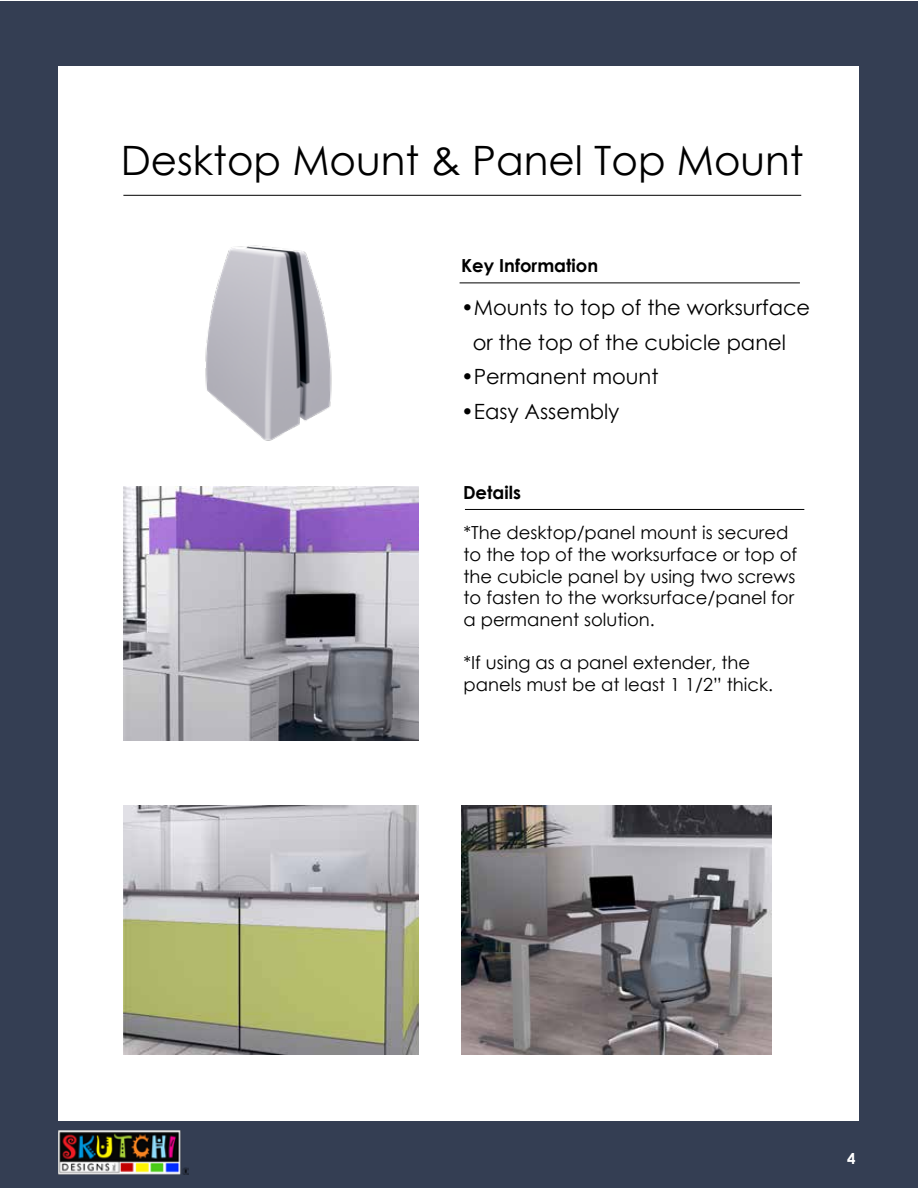
<style>
.page{position:relative;width:918px;height:1188px;background:#fff}
.page>*{position:absolute;margin:0;border:0;box-sizing:border-box;transform-origin:0 0}
.t1{font:40.5px "Century Gothic";color:#000}
.t2{font:21px/34.5px "Century Gothic";color:#000}
.t3{font:18px/21.6px "Century Gothic";color:#000}
.t4{font:700 18px "Century Gothic";color:#000}
.t5{font:700 15px "Century Gothic";color:#fff}
</style>
<div class="page">
<div style="left:0;top:2px;width:918px;height:1186px;background:#343e53"></div>
<div style="left:58px;top:67px;width:801px;height:1054px;background:#fff"></div>
<img style="left:58px;top:1131px;width:130px;height:43px">
<img style="left:205px;top:245px;width:127px;height:196px">
<hr style="left:123px;top:195px;width:678px;height:1px;background:#000">
<hr style="left:460px;top:283px;width:340px;height:1px;background:#000">
<hr style="left:465px;top:509px;width:339px;height:1px;background:#000">
<img style="left:124px;top:806px;width:294px;height:248px">
<img style="left:124px;top:487px;width:294px;height:254px">
<img style="left:462px;top:806px;width:310px;height:249px">
<h1 class="t1" style="left:121px;top:133px;width:684px">Desktop Mount &amp; Panel Top Mount</h1>
<p class="t4" style="left:461px;top:252px;width:139px">Key Information</p>
<p class="t2" style="left:473px;top:290px;width:339px;text-indent:-12px">•Mounts to top of the worksurface or the top of the cubicle panel</p>
<p class="t2" style="left:461px;top:359px;width:199px">•Permanent mount</p>
<p class="t2" style="left:461px;top:394px;width:160px">•Easy Assembly</p>
<p class="t4" style="left:463px;top:479px;width:59px">Details</p>
<p class="t3" style="left:464px;top:522px;width:335px">*The desktop/panel mount is secured to the top of the worksurface or top of the cubicle panel by using two screws to fasten to the worksurface/panel for a permanent solution.</p>
<p class="t3" style="left:464px;top:651px;width:311px">*If using as a panel extender, the panels must be at least 1 1/2” thick.</p>
<p class="t5" style="left:847px;top:1147px;width:10px">4</p>
</div>
